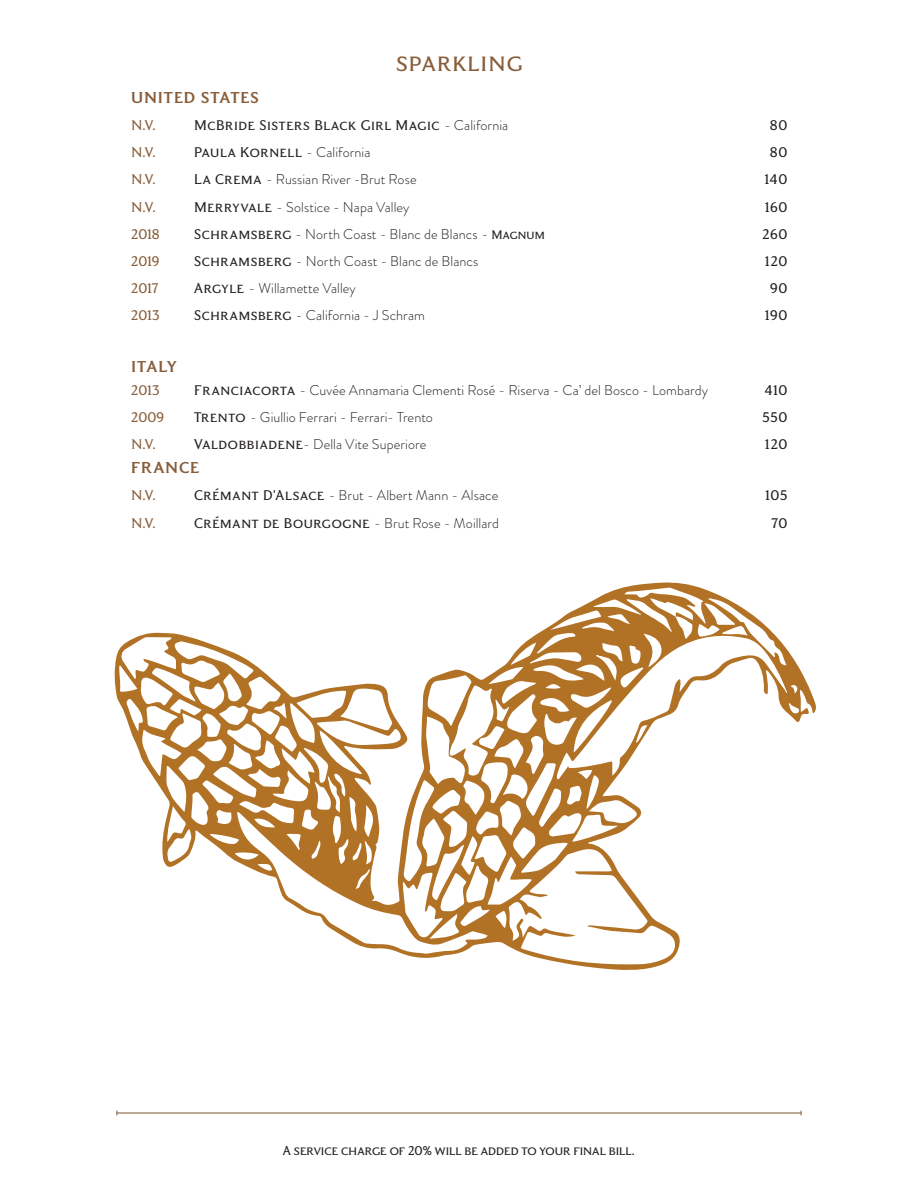
<style>
.page{position:relative;width:918px;height:1188px;background:#fff}
.page>*{position:absolute;margin:0;border:0;box-sizing:border-box;transform-origin:0 0}
.Top_title{font:28.35px "Grant Avenue";letter-spacing:.04em;color:#885d3a}
.Menu_subtitle{font:500 18.15px "Grant Avenue";letter-spacing:.045em;color:#885d3a;scale:1.06 1}
.Menu_item{font:500 18.15px "Grant Avenue";letter-spacing:.045em;color:#885d3a;scale:1.06 1}
.Menu_item-2{font:16.2px "Grant Avenue";letter-spacing:.04em;color:#231f20}
.Menu_item-3{font:16.2px "Grant Avenue";color:#885d3a}
.t1{font:14.85px "Grant Avenue";color:#231f20}
.Menu_item-4{font:300 14.1px "Brandon Grotesque";letter-spacing:.005em;color:#231f20}
.s1{font-family:"Brandon Grotesque";font-weight:300;font-size:14.1px}
.s2{font-family:"Grant Avenue";font-weight:400;font-size:16.2px}
.s3{font-family:"Grant Avenue";font-weight:400}
</style>
<div class="page">
<hr style="left:117px;top:1112px;width:684px;height:2px;background:#885d3a">
<svg style="left:115px;top:583px;width:701px;height:387px"></svg>
<p class="Top_title" style="left:396px;top:49px;width:128px">sparkling</p>
<p class="Menu_subtitle" style="left:131px;top:88px;width:122px">UNITED STATES</p>
<p class="Menu_item-3" style="left:131px;top:117px;width:26px">N.V.</p>
<p class="Menu_item-2" style="left:194px;top:117px;width:316px">McBride Sisters Black Girl Magic <span class="s1">- California</span></p>
<p class="Menu_item-2" style="left:770px;top:117px;width:19px">80</p>
<p class="Menu_item-3" style="left:131px;top:144px;width:26px">N.V.</p>
<p class="Menu_item-2" style="left:194px;top:144px;width:178px">Paula Kornell <span class="s1">- California</span></p>
<p class="Menu_item-2" style="left:770px;top:144px;width:19px">80</p>
<p class="Menu_item-3" style="left:131px;top:171px;width:26px">N.V.</p>
<p class="Menu_item-4" style="left:194px;top:170px;width:224px"><span class="s2">La Crema</span> - Russian River -Brut Rose</p>
<p class="Menu_item-2" style="left:765px;top:171px;width:24px">140</p>
<p class="Menu_item-3" style="left:131px;top:199px;width:26px">N.V.</p>
<p class="Menu_item-4" style="left:194px;top:197px;width:217px"><span class="s2">Merryvale</span> - Solstice - Napa Valley</p>
<p class="Menu_item-2" style="left:765px;top:199px;width:24px">160</p>
<p class="Menu_item-3" style="left:131px;top:226px;width:30px">2018</p>
<p class="Menu_item-4" style="left:194px;top:224px;width:352px"><span class="s2">Schramsberg</span> - North Coast - Blanc de Blancs - <span class="s3">Magnum</span></p>
<p class="Menu_item-2" style="left:762px;top:226px;width:27px">260</p>
<p class="Menu_item-3" style="left:131px;top:253px;width:30px">2019</p>
<p class="Menu_item-4" style="left:194px;top:251px;width:286px"><span class="s2">Schramsberg</span> - North Coast - Blanc de Blancs</p>
<p class="Menu_item-2" style="left:765px;top:253px;width:24px">120</p>
<p class="Menu_item-3" style="left:131px;top:280px;width:28px">2017</p>
<p class="Menu_item-4" style="left:194px;top:278px;width:163px"><span class="s2">Argyle</span> - Willamette Valley</p>
<p class="Menu_item-2" style="left:770px;top:280px;width:19px">90</p>
<p class="Menu_item-3" style="left:131px;top:307px;width:30px">2013</p>
<p class="Menu_item-4" style="left:194px;top:305px;width:232px"><span class="s2">Schramsberg</span> - California - J Schram</p>
<p class="Menu_item-2" style="left:765px;top:307px;width:24px">190</p>
<p class="Menu_item" style="left:131px;top:357px;width:45px">ITALY</p>
<p class="Menu_item-3" style="left:131px;top:382px;width:30px">2013</p>
<p class="Menu_item-4" style="left:194px;top:381px;width:516px"><span class="s2">Franciacorta</span> - Cuvée Annamaria Clementi Rosé - Riserva - Ca’ del Bosco - Lombardy</p>
<p class="Menu_item-2" style="left:765px;top:382px;width:24px">410</p>
<p class="Menu_item-3" style="left:131px;top:409px;width:34px">2009</p>
<p class="Menu_item-4" style="left:194px;top:408px;width:240px"><span class="s2">Trento</span> - Giullio Ferrari - Ferrari- Trento</p>
<p class="Menu_item-2" style="left:763px;top:409px;width:26px">550</p>
<p class="Menu_item-3" style="left:131px;top:436px;width:26px">N.V.</p>
<p class="Menu_item-4" style="left:194px;top:435px;width:234px"><span class="s2">Valdobbiadene</span>- Della Vite Superiore</p>
<p class="Menu_item-2" style="left:765px;top:436px;width:24px">120</p>
<p class="Menu_item" style="left:131px;top:458px;width:66px">FRANCE</p>
<p class="Menu_item-3" style="left:131px;top:487px;width:26px">N.V.</p>
<p class="Menu_item-4" style="left:194px;top:485px;width:306px"><span class="s2">Crémant D'Alsace</span> - Brut - Albert Mann - Alsace</p>
<p class="Menu_item-2" style="left:765px;top:487px;width:24px">105</p>
<p class="Menu_item-3" style="left:131px;top:515px;width:26px">N.V.</p>
<p class="Menu_item-2" style="left:194px;top:515px;width:306px">Crémant de Bourgogne <span class="s1">- Brut Rose - Moillard</span></p>
<p class="Menu_item-2" style="left:772px;top:515px;width:17px">70</p>
<p class="t1" style="left:283px;top:1143px;width:353px">A service charge of 20% will be added to your final bill.</p>
</div>
